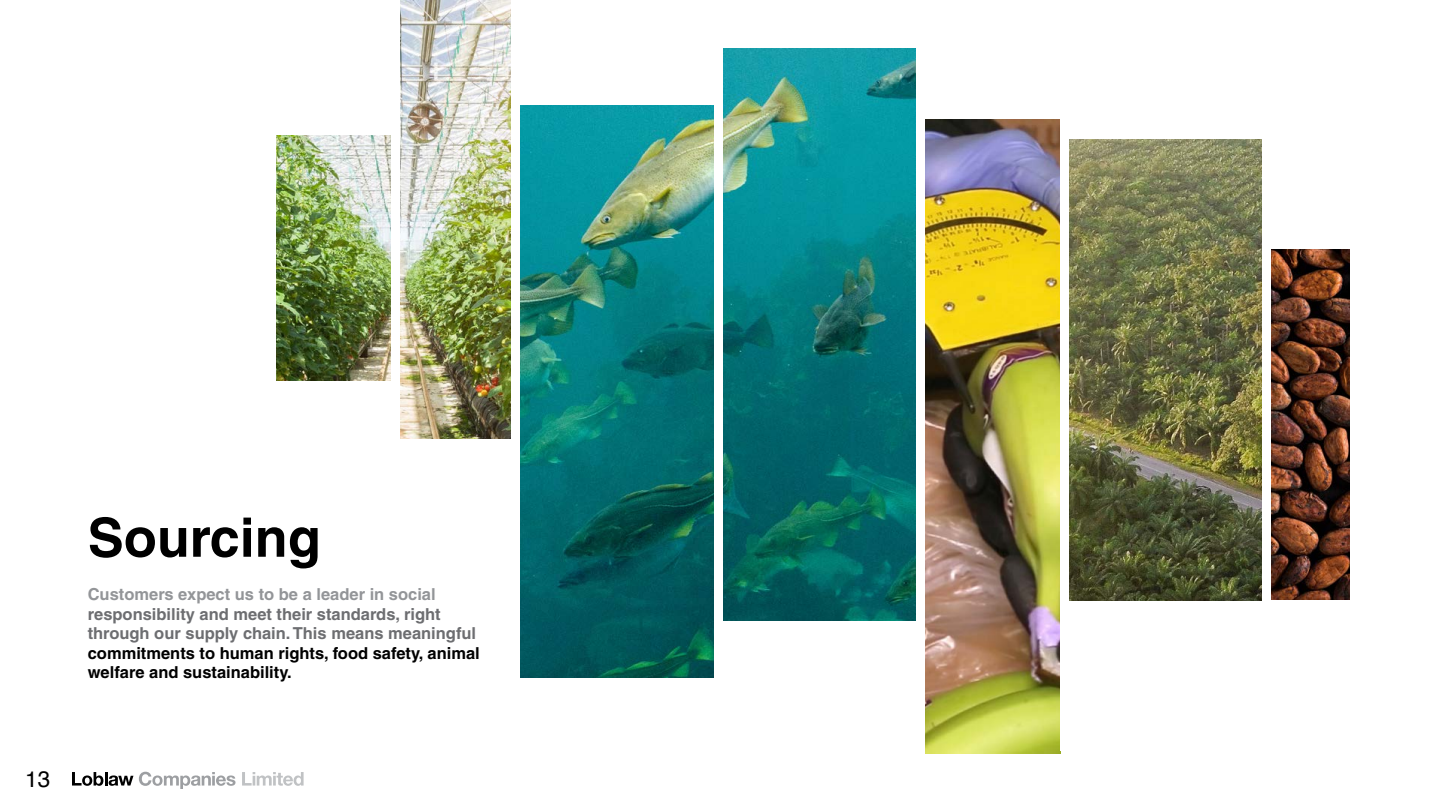
<style>
.page{position:relative;width:1440px;height:810px;background:#fff}
.page>*{position:absolute;margin:0;border:0;box-sizing:border-box;transform-origin:0 0}
.t1{font:700 54px "Helvetica";color:#000}
.t2{font:22.5px "Helvetica";color:#000}
.P_greys{font:700 16.5px/19.5px "Helvetica";color:#6d6e71}
.s1{color:#939598}
.s2{color:#000}
</style>
<div class="page">
<svg style="left:72px;top:772px;width:61px;height:14px"></svg>
<svg style="left:139px;top:772px;width:97px;height:17px"></svg>
<svg style="left:242px;top:772px;width:62px;height:14px"></svg>
<img style="left:277px;top:0;width:234px;height:439px">
<img style="left:520px;top:48px;width:396px;height:630px">
<img style="left:925px;top:119px;width:135px;height:634px">
<img style="left:1069px;top:139px;width:193px;height:462px">
<img style="left:1271px;top:249px;width:79px;height:351px">
<div style="left:196px;top:0;width:202px;height:135px;background:#fff"></div>
<div style="left:197px;top:381px;width:203px;height:78px;background:#fff"></div>
<div style="left:391px;top:0;width:9px;height:475px;background:#fff"></div>
<div style="left:518px;top:0;width:204px;height:105px;background:#fff"></div>
<div style="left:718px;top:621px;width:207px;height:142px;background:#fff"></div>
<div style="left:714px;top:0;width:9px;height:748px;background:#fff"></div>
<h2 class="t2" style="left:25px;top:762px;width:27px">13</h2>
<h1 class="t1" style="left:88px;top:505px;width:234px">Sourcing</h1>
<p class="P_greys" style="left:88px;top:584px;width:394px"><span class="s1">Customers expect us to be a leader in social </span>responsibility and meet their standards, right through our supply chain. This means meaningful <span class="s2">commitments to human rights, food safety, animal welfare and sustainability.</span></p>
</div>
